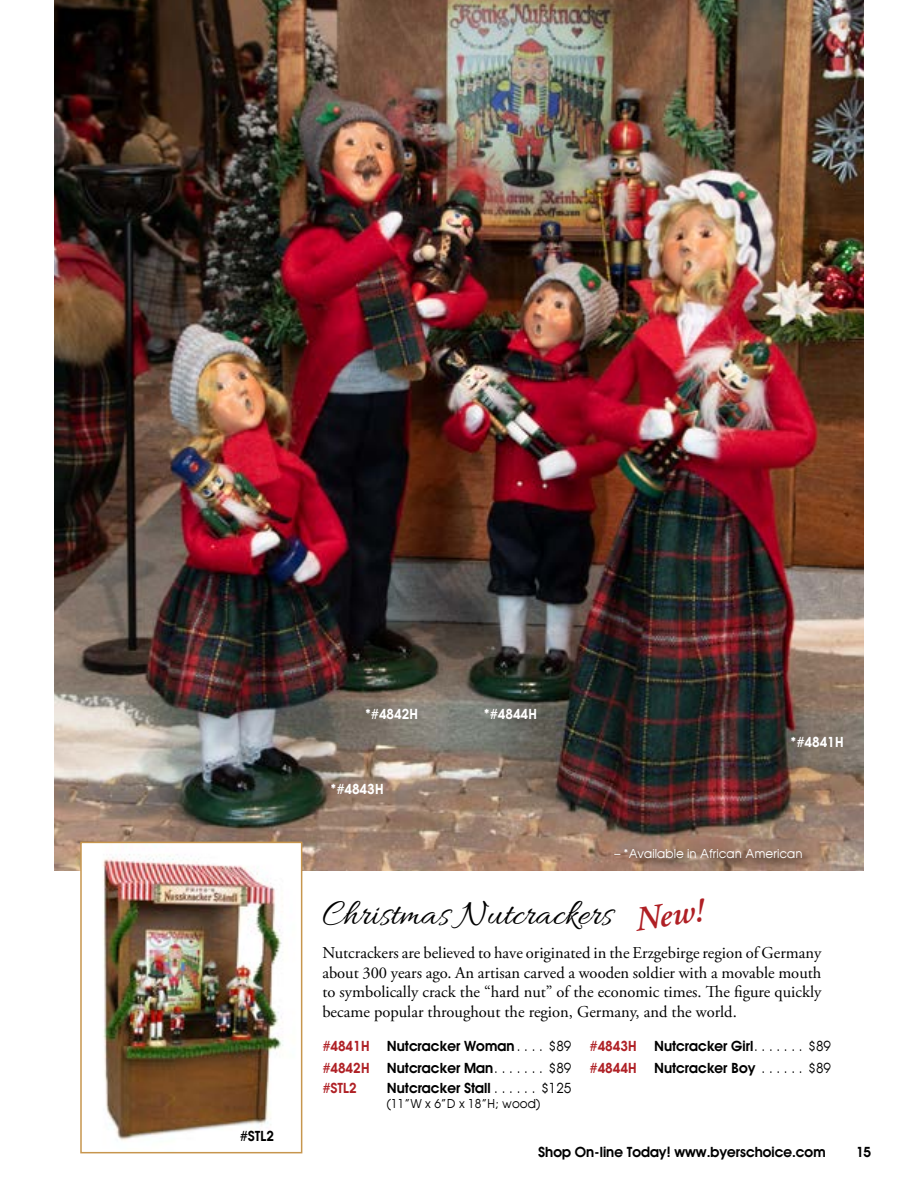
<style>
.page{position:relative;width:918px;height:1188px;background:#fff}
.page>*{position:absolute;margin:0;border:0;box-sizing:border-box;transform-origin:0 0}
.t1{font:37.5px "Allura";color:#000}
.t2{font:italic 600 34.5px "Adobe Garamond Pro";color:#af1f24}
.t3{font:16.5px/19.5px "Adobe Garamond Pro";color:#000;text-align:justify}
.t4{font:600 13.5px "Avant Garde";color:#000}
.t5{font:600 13.5px "Avant Garde";color:#af2025}
.t6{font:600 13.5px "Avant Garde";color:#fff}
.t7{font:12px "Avant Garde";color:#fff}
.t8{font:12px "Avant Garde";color:#000}
.s1{font-weight:400}
</style>
<div class="page">
<img style="left:54px;top:0;width:810px;height:870px">
<img style="left:83px;top:845px;width:214px;height:296px">
<div style="left:80px;top:842px;width:222px;height:311px;border:2px solid #c7964e"></div>
<div style="left:611px;top:846px;width:204px;height:24px;background:#000;opacity:.85"></div>
<p class="t4" style="left:240px;top:1127px;width:36px">#STL2</p>
<p class="t6" style="left:365px;top:706px;width:55px">*#4842H</p>
<p class="t6" style="left:330px;top:781px;width:55px">*#4843H</p>
<p class="t6" style="left:484px;top:706px;width:55px">*#4844H</p>
<p class="t6" style="left:791px;top:733px;width:55px">*#4841H</p>
<p class="t7" style="left:614px;top:846px;width:190px">– *Available in African American</p>
<h2 class="t2" style="left:632px;top:901px;width:70px;rotate:-9deg">New!</h2>
<h1 class="t1" style="left:322px;top:893px;width:292px">Christmas Nutcrackers</h1>
<p class="t3" style="left:322px;top:944px;width:500px">Nutcrackers are believed to have originated in the Erzgebirge region of Germany about 300 years ago. An artisan carved a wooden soldier with a movable mouth to symbolically crack the “hard nut” of the economic times. The figure quickly became popular throughout the region, Germany, and the world.</p>
<p class="t5" style="left:322px;top:1038px;width:49px">#4841H</p>
<p class="t4" style="left:387px;top:1038px;width:186px">Nutcracker Woman <span class="s1">. . . . $89</span></p>
<p class="t5" style="left:322px;top:1059px;width:49px">#4842H</p>
<p class="t4" style="left:387px;top:1059px;width:186px">Nutcracker Man <span class="s1">. . . . . . . $89</span></p>
<p class="t5" style="left:322px;top:1080px;width:36px">#STL2</p>
<p class="t4" style="left:387px;top:1080px;width:186px">Nutcracker Stall <span class="s1">. . . . . . $125</span></p>
<p class="t8" style="left:387px;top:1096px;width:155px">(11”W x 6”D x 18”H; wood)</p>
<p class="t5" style="left:590px;top:1038px;width:49px">#4843H</p>
<p class="t4" style="left:654px;top:1038px;width:178px">Nutcracker Girl <span class="s1">. . . . . . . $89</span></p>
<p class="t5" style="left:590px;top:1059px;width:49px">#4844H</p>
<p class="t4" style="left:654px;top:1059px;width:178px">Nutcracker Boy <span class="s1">. . . . . . $89</span></p>
<p class="t4" style="left:538px;top:1144px;width:289px">Shop On-line Today! www.byerschoice.com</p>
<p class="t4" style="left:856px;top:1144px;width:17px">15</p>
</div>
